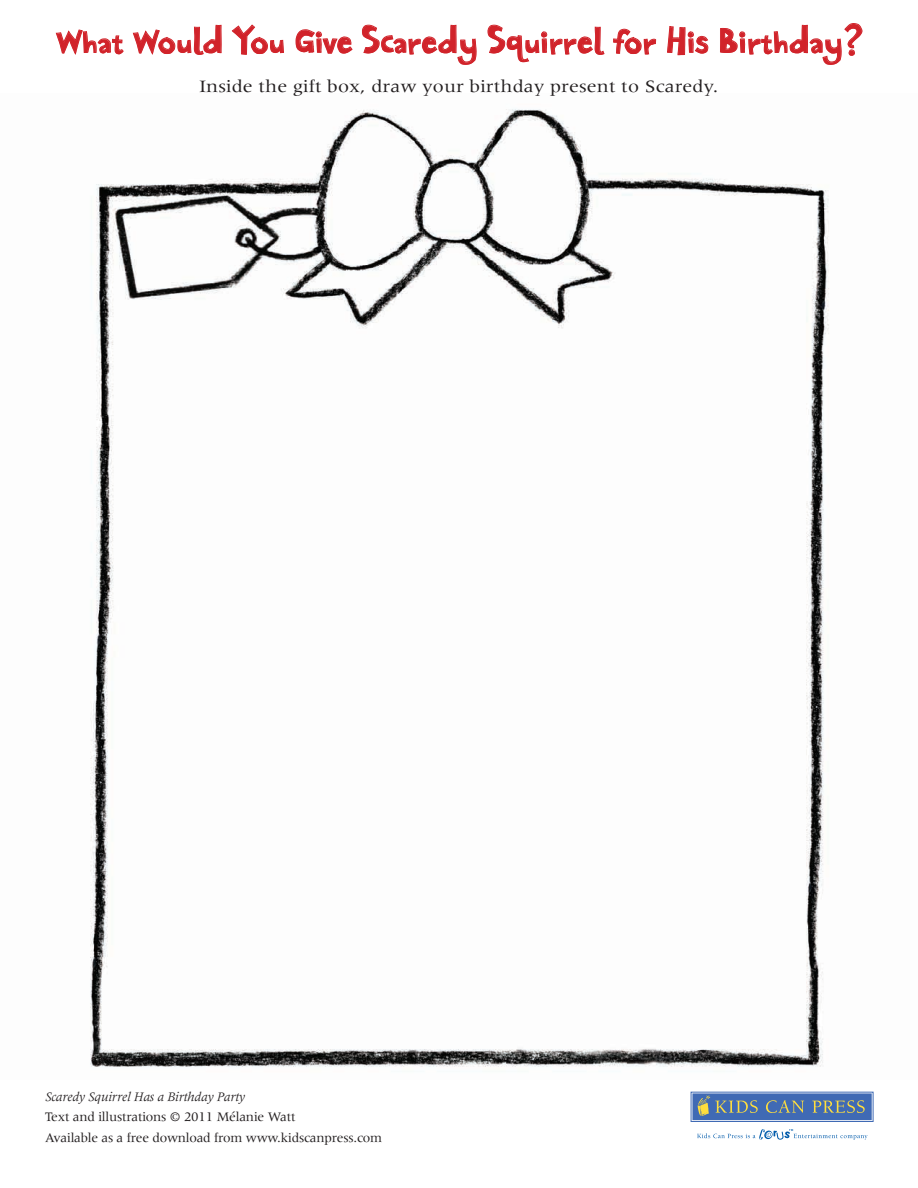
<style>
.page{position:relative;width:918px;height:1188px;background:#fff}
.page>*{position:absolute;margin:0;border:0;box-sizing:border-box;transform-origin:0 0}
.t1{font:36px "Potato Cut";letter-spacing:.01em;color:#d1232a}
.t2{font:18px "Meridien";letter-spacing:.005em;color:#231f20;scale:1.1 1}
.t3{font:13.5px/20.2px "Meridien";letter-spacing:-.015em;color:#231f20}
.t4{font:italic 13.5px "Meridien";letter-spacing:-.015em;color:#231f20}
</style>
<div class="page">
<img style="left:90px;top:109px;width:739px;height:958px">
<svg style="left:697px;top:1129px;width:171px;height:11px"></svg>
<div style="left:691px;top:1092px;width:182px;height:30px;border:1px solid #406ab4"></div>
<svg style="left:692px;top:1093px;width:180px;height:27px;background:#5879a8"></svg>
<svg style="left:55px;top:29px;width:69px;height:26px"></svg>
<svg style="left:132px;top:25px;width:90px;height:30px"></svg>
<svg style="left:231px;top:24px;width:53px;height:121px"></svg>
<svg style="left:295px;top:29px;width:58px;height:25px"></svg>
<svg style="left:362px;top:24px;width:115px;height:41px"></svg>
<svg style="left:488px;top:24px;width:117px;height:39px"></svg>
<svg style="left:613px;top:28px;width:43px;height:27px"></svg>
<svg style="left:667px;top:26px;width:42px;height:30px"></svg>
<svg style="left:720px;top:23px;width:143px;height:42px"></svg>
<h1 class="t1" style="left:56px;top:16px;width:807px">What Would You Give Scaredy Squirrel for His Birthday?</h1>
<h2 class="t2" style="left:200px;top:76px;width:473px">Inside the gift box, draw your birthday present to Scaredy.</h2>
<p class="t4" style="left:45px;top:1090px;width:202px">Scaredy Squirrel Has a Birthday Party</p>
<p class="t3" style="left:45px;top:1107px;width:339px">Text and illustrations © 2011 Mélanie Watt<br>Available as a free download from www.kidscanpress.com</p>
</div>
